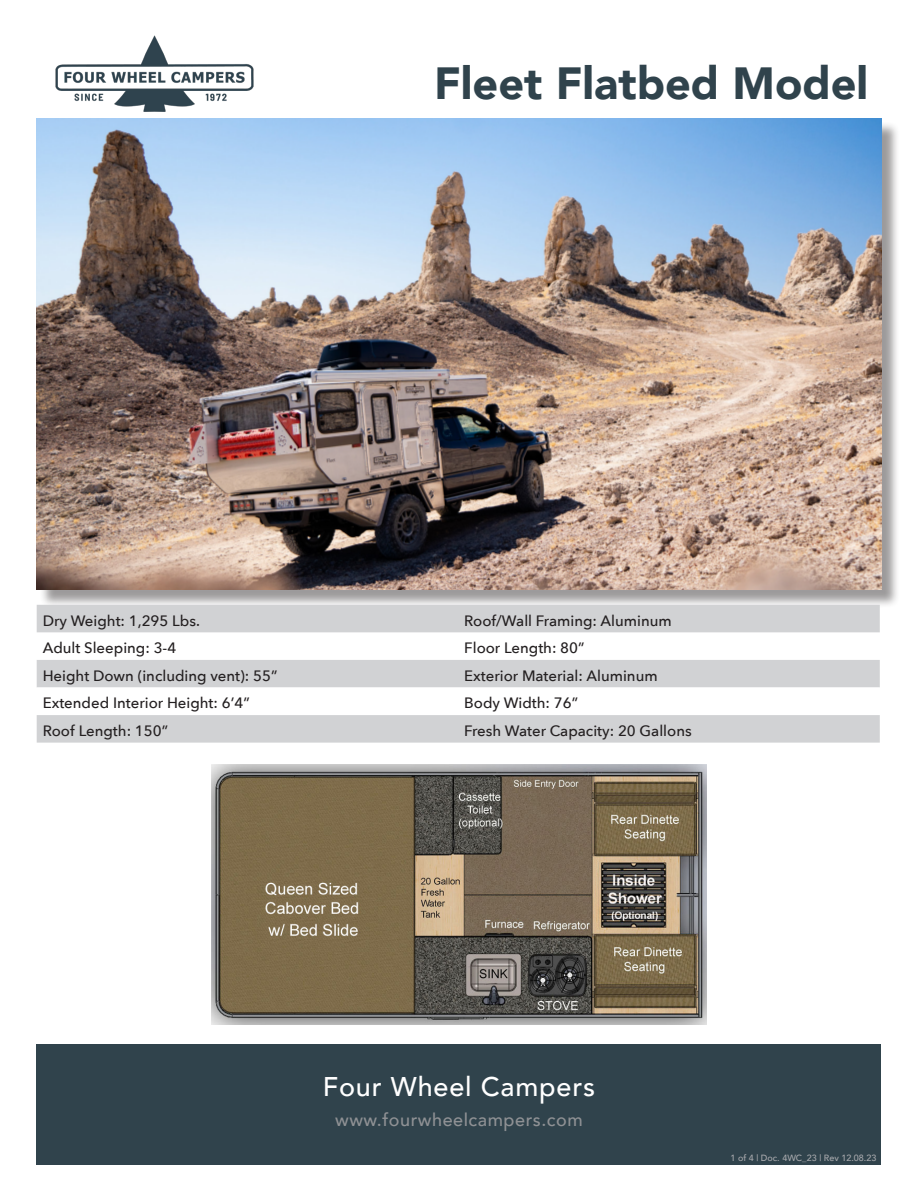
<style>
.page{position:relative;width:918px;height:1188px;background:#fff}
.page>*{position:absolute;margin:0;border:0;box-sizing:border-box;transform-origin:0 0}
.t1{font:900 45px "Avenir";color:#30434c}
.t2{font:500 27px "Avenir";letter-spacing:.03em;color:#fff}
.t3{font:500 18px "Avenir";letter-spacing:.03em;color:#8f9194}
.t4{font:500 15px "Avenir Next";color:#231f20}
.t5{font:500 9px "Avenir";color:#a8a9ad}
</style>
<div class="page">
<div style="left:39px;top:121px;width:861px;height:487px;background:#231f20;opacity:.45"></div>
<img style="left:37px;top:118px;width:844px;height:472px">
<div style="left:37px;top:1044px;width:844px;height:121px;background:#30434c"></div>
<img style="left:55px;top:35px;width:199px;height:77px">
<svg style="left:37px;top:605px;width:843px;height:138px;fill:#d1d2d4"></svg>
<svg style="left:37px;top:687px;width:843px;height:28px"></svg>
<img style="left:212px;top:764px;width:494px;height:261px">
<p class="t1" style="left:434px;top:45px;width:436px">Fleet Flatbed Model</p>
<p class="t4" style="left:43px;top:608px;width:159px">Dry Weight: 1,295 Lbs.</p>
<p class="t4" style="left:464px;top:608px;width:209px">Roof/Wall Framing: Aluminum</p>
<p class="t4" style="left:43px;top:635px;width:135px">Adult Sleeping: 3-4</p>
<p class="t4" style="left:464px;top:635px;width:122px">Floor Length: 80”</p>
<p class="t4" style="left:43px;top:663px;width:236px">Height Down (including vent): 55”</p>
<p class="t4" style="left:464px;top:663px;width:195px">Exterior Material: Aluminum</p>
<p class="t4" style="left:43px;top:691px;width:209px">Extended Interior Height: 6’4”</p>
<p class="t4" style="left:464px;top:691px;width:115px">Body Width: 76”</p>
<p class="t4" style="left:43px;top:718px;width:127px">Roof Length: 150”</p>
<p class="t4" style="left:464px;top:718px;width:229px">Fresh Water Capacity: 20 Gallons</p>
<p class="t2" style="left:323px;top:1063px;width:274px">Four Wheel Campers</p>
<p class="t3" style="left:335px;top:1104px;width:249px">www.fourwheelcampers.com</p>
<p class="t5" style="left:731px;top:1150px;width:147px">1 of 4 | Doc. 4WC_23 | Rev 12.08.23</p>
</div>
